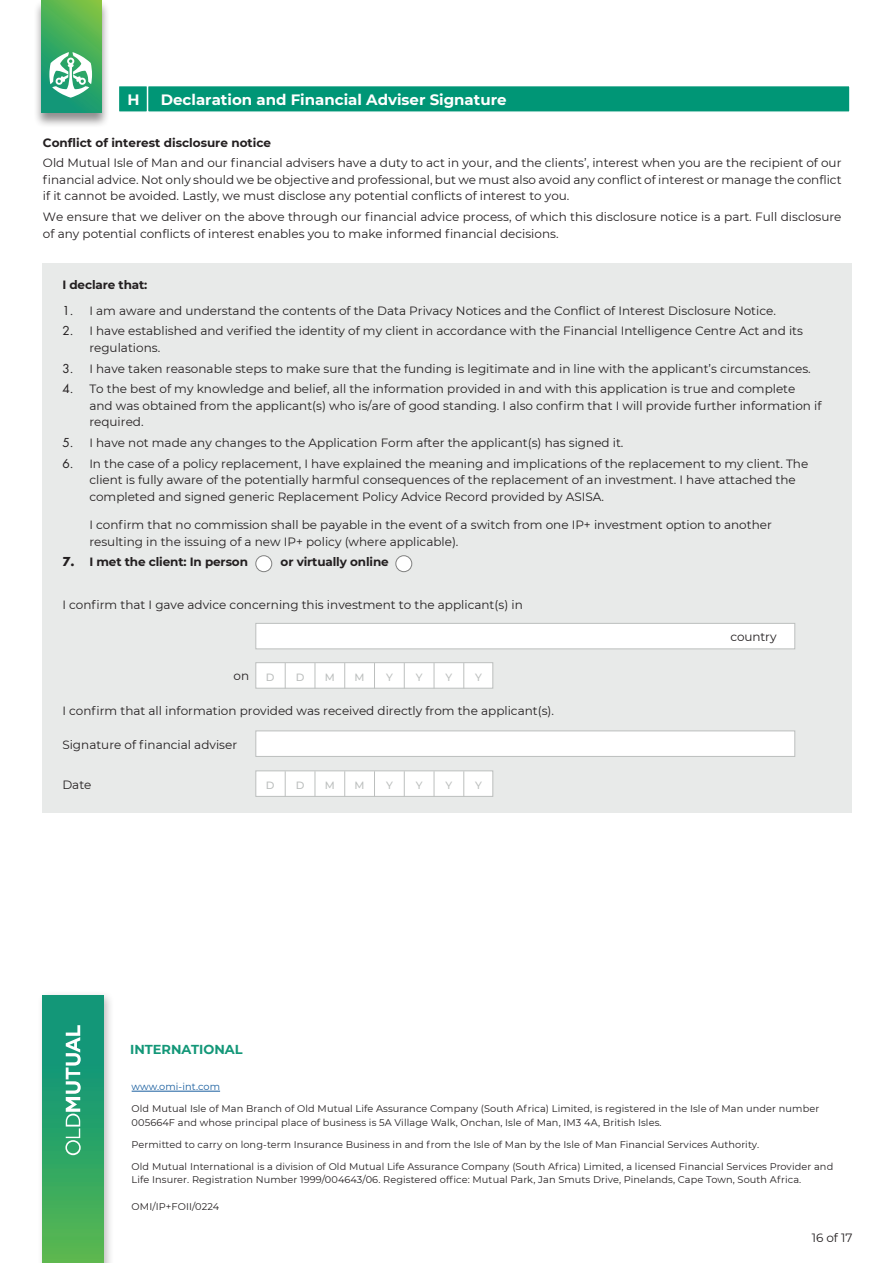
<style>
.page{position:relative;width:893px;height:1263px;background:#fff}
.page>*{position:absolute;margin:0;border:0;box-sizing:border-box;transform-origin:0 0}
.t1{font:700 15px "Montserrat";color:#fff}
.t2{font:700 13.05px "Montserrat";color:#139778}
.t3{font:12px/16.5px "Montserrat";color:#231f20}
.t4{font:700 12px "Montserrat";letter-spacing:-.01em;color:#231f20}
.t5{font:500 10.5px "Montserrat";color:#bcbfbe}
.t6{font:9.75px/13.5px "Montserrat";letter-spacing:.01em;color:#231f20}
.t7{font:9.75px "Montserrat";letter-spacing:.01em;color:#175d9e}
.s1{font-family:"Futura Std"}
</style>
<div class="page">
<div style="left:33px;top:0;width:77px;height:128px;background:#231f20;opacity:.5"></div>
<svg style="left:41px;top:0;width:61px;height:113px;background:#42ac5d"></svg>
<svg style="left:49px;top:52px;width:43px;height:46px"></svg>
<div style="left:37px;top:990px;width:78px;height:273px;background:#231f20;opacity:.3"></div>
<div style="left:43px;top:995px;width:61px;height:268px;background:linear-gradient(to bottom,#039080,#53b651)"></div>
<svg style="left:65px;top:1025px;width:16px;height:130px"></svg>
<hr style="left:132px;top:1091px;width:88px;height:1px;background:#175d9e">
<div style="left:43px;top:263px;width:809px;height:549px;background:#e8eae9"></div>
<div style="left:256px;top:556px;width:16px;height:16px;background:#fff;border-radius:50%"></div>
<div style="left:255px;top:555px;width:17px;height:17px;border:1px solid #808180;border-radius:50%"></div>
<div style="left:396px;top:556px;width:16px;height:16px;background:#fff;border-radius:50%"></div>
<div style="left:395px;top:555px;width:17px;height:17px;border:1px solid #808180;border-radius:50%"></div>
<div style="left:255px;top:623px;width:540px;height:26px;background:#fff;border:1px solid #bcbfbe"></div>
<div style="left:255px;top:730px;width:540px;height:27px;background:#fff;border:1px solid #bcbfbe"></div>
<div style="left:255px;top:662px;width:238px;height:26px;background:#fff;border:1px solid #bcbfbe"></div>
<svg style="left:285px;top:663px;width:1px;height:25px"></svg>
<svg style="left:315px;top:663px;width:1px;height:25px"></svg>
<svg style="left:344px;top:663px;width:1px;height:25px"></svg>
<svg style="left:374px;top:663px;width:1px;height:25px"></svg>
<svg style="left:404px;top:663px;width:1px;height:25px"></svg>
<svg style="left:434px;top:663px;width:1px;height:25px"></svg>
<svg style="left:463px;top:663px;width:1px;height:25px"></svg>
<div style="left:255px;top:770px;width:238px;height:27px;background:#fff;border:1px solid #bcbfbe"></div>
<svg style="left:285px;top:771px;width:1px;height:26px"></svg>
<svg style="left:315px;top:771px;width:1px;height:26px"></svg>
<svg style="left:344px;top:771px;width:1px;height:26px"></svg>
<svg style="left:374px;top:771px;width:1px;height:26px"></svg>
<svg style="left:404px;top:771px;width:1px;height:26px"></svg>
<svg style="left:434px;top:771px;width:1px;height:26px"></svg>
<svg style="left:463px;top:771px;width:1px;height:26px"></svg>
<svg style="left:119px;top:86px;width:731px;height:26px;background:#09997b"></svg>
<p class="t1" style="left:127px;top:89px;width:14px">H</p>
<p class="t1" style="left:161px;top:89px;width:347px">Declaration and Financial Adviser Signature</p>
<p class="t4" style="left:43px;top:134px;width:230px">Conflict of interest disclosure notice</p>
<p class="t3" style="left:43px;top:154px;width:800px;text-align:justify">Old Mutual Isle of Man and our financial advisers have a duty to act in your, and the clients’, interest when you are the recipient of our financial advice. Not only should we be objective and professional, but we must also avoid any conflict of interest or manage the conflict if it cannot be avoided. Lastly, we must disclose any potential conflicts of interest to you.</p>
<p class="t3" style="left:43px;top:208px;width:800px">We ensure that we deliver on the above through our financial advice process, of which this disclosure notice is a part. Full disclosure of any potential conflicts of interest enables you to make informed financial decisions.</p>
<p class="t4" style="left:62px;top:276px;width:87px">I declare that:</p>
<p class="t3" style="left:62px;top:302px;width:715px"><span class="s1">1.</span> I am aware and understand the contents of the Data Privacy Notices and the Conflict of Interest Disclosure Notice.</p>
<p class="t3" style="left:89px;top:322px;width:715px;text-indent:-27px"><span class="s1">2.</span> I have established and verified the identity of my client in accordance with the Financial Intelligence Centre Act and its regulations.</p>
<p class="t3" style="left:62px;top:360px;width:750px"><span class="s1">3.</span> I have taken reasonable steps to make sure that the funding is legitimate and in line with the applicant’s circumstances.</p>
<p class="t3" style="left:89px;top:380px;width:734px;text-indent:-27px"><span class="s1">4.</span> To the best of my knowledge and belief, all the information provided in and with this application is true and complete and was obtained from the applicant(s) who is/are of good standing. I also confirm that I will provide further information if required.</p>
<p class="t3" style="left:62px;top:434px;width:563px"><span class="s1">5.</span> I have not made any changes to the Application Form after the applicant(s) has signed it.</p>
<p class="t3" style="left:89px;top:455px;width:720px;text-indent:-27px"><span class="s1">6.</span> In the case of a policy replacement, I have explained the meaning and implications of the replacement to my client. The client is fully aware of the potentially harmful consequences of the replacement of an investment. I have attached the completed and signed generic Replacement Policy Advice Record provided by ASISA.</p>
<p class="t3" style="left:89px;top:516px;width:684px">I confirm that no commission shall be payable in the event of a switch from one IP+ investment option to another resulting in the issuing of a new IP+ policy (where applicable).</p>
<p class="t4" style="left:62px;top:553px;width:187px"><span class="s1">7.</span> I met the client: In person</p>
<p class="t4" style="left:281px;top:553px;width:110px">or virtually online</p>
<p class="t3" style="left:62px;top:596px;width:462px">I confirm that I gave advice concerning this investment to the applicant(s) in</p>
<p class="t3" style="left:234px;top:667px;width:17px">on</p>
<p class="t5" style="left:266px;top:670px;width:10px">D</p>
<p class="t5" style="left:296px;top:670px;width:10px">D</p>
<p class="t5" style="left:325px;top:670px;width:12px">M</p>
<p class="t5" style="left:355px;top:670px;width:12px">M</p>
<p class="t5" style="left:386px;top:670px;width:8px">Y</p>
<p class="t5" style="left:416px;top:670px;width:8px">Y</p>
<p class="t5" style="left:446px;top:670px;width:8px">Y</p>
<p class="t5" style="left:475px;top:670px;width:8px">Y</p>
<p class="t3" style="left:62px;top:702px;width:493px">I confirm that all information provided was received directly from the applicant(s).</p>
<p class="t3" style="left:62px;top:736px;width:176px">Signature of financial adviser</p>
<p class="t3" style="left:62px;top:776px;width:31px">Date</p>
<p class="t5" style="left:266px;top:778px;width:10px">D</p>
<p class="t5" style="left:296px;top:778px;width:10px">D</p>
<p class="t5" style="left:325px;top:778px;width:12px">M</p>
<p class="t5" style="left:355px;top:778px;width:12px">M</p>
<p class="t5" style="left:386px;top:778px;width:8px">Y</p>
<p class="t5" style="left:416px;top:778px;width:8px">Y</p>
<p class="t5" style="left:446px;top:778px;width:8px">Y</p>
<p class="t5" style="left:475px;top:778px;width:8px">Y</p>
<p class="t3" style="left:730px;top:628px;width:47px">country</p>
<p class="t2" style="left:130px;top:1040px;width:114px">INTERNATIONAL</p>
<p class="t7" style="left:132px;top:1080px;width:90px">www.omi-int.com</p>
<p class="t6" style="left:132px;top:1102px;width:689px">Old Mutual Isle of Man Branch of Old Mutual Life Assurance Company (South Africa) Limited, is registered in the Isle of Man under number<br>005664F and whose principal place of business is 5A Village Walk, Onchan, Isle of Man, IM3 4A, British Isles.</p>
<p class="t6" style="left:132px;top:1137px;width:629px">Permitted to carry on long-term Insurance Business in and from the Isle of Man by the Isle of Man Financial Services Authority.</p>
<p class="t6" style="left:132px;top:1159px;width:703px">Old Mutual International is a division of Old Mutual Life Assurance Company (South Africa) Limited, a licensed Financial Services Provider and<br>Life Insurer. Registration Number 1999/004643/06. Registered office: Mutual Park, Jan Smuts Drive, Pinelands, Cape Town, South Africa.</p>
<p class="t6" style="left:132px;top:1200px;width:89px">OMI/IP+FOII/0224</p>
<p class="t3" style="left:812px;top:1229px;width:42px">16 of 17</p>
</div>
